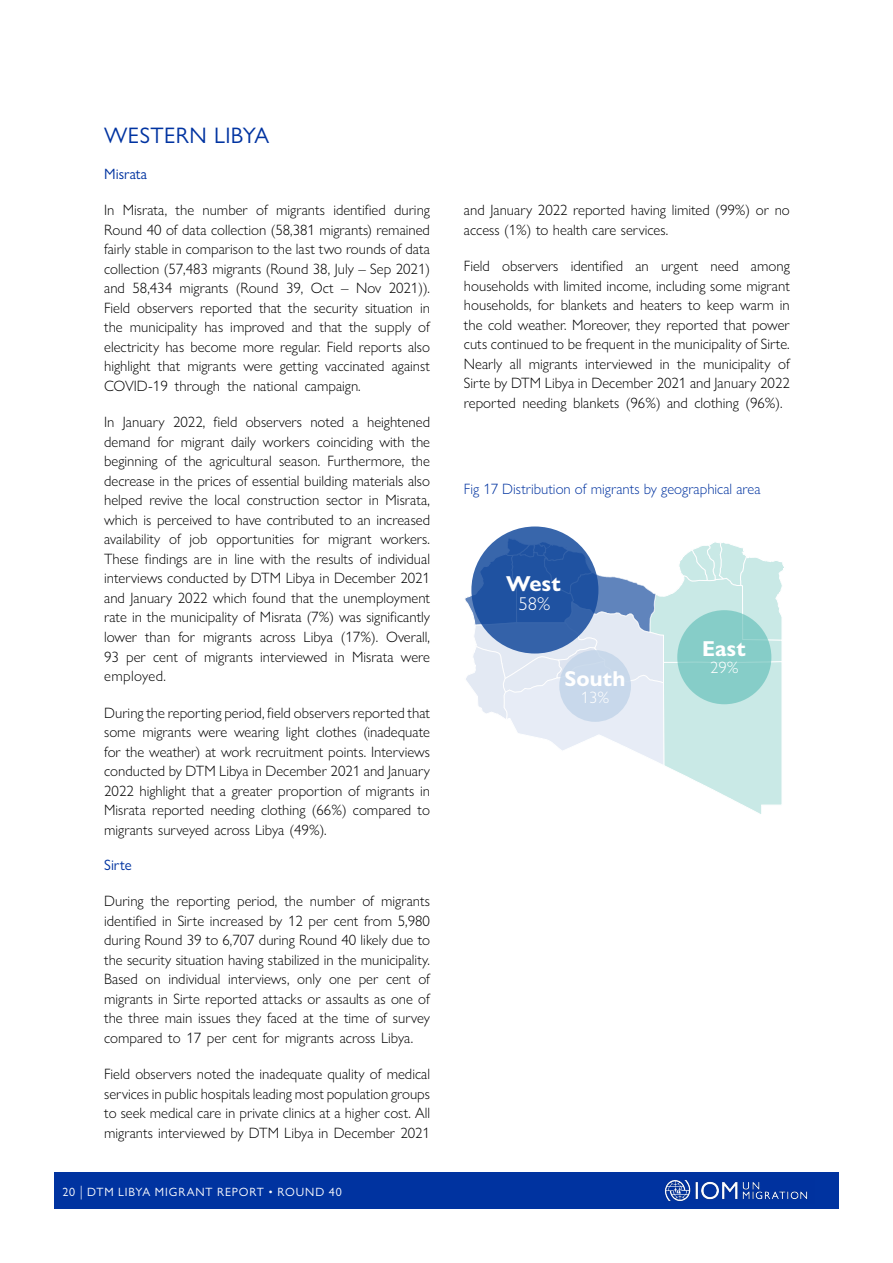
<style>
.page{position:relative;width:893px;height:1263px;background:#fff}
.page>*{position:absolute;margin:0;border:0;box-sizing:border-box;transform-origin:0 0}
.t1{font:22.5px "Gill Sans Nova";letter-spacing:.02em;color:#0033a1}
.t2{font:700 21.6px "Gill Sans Nova";color:#fff}
.t3{font:300 18.6px "Gill Sans Nova";color:#fff}
.t4{font:300 16.5px "Gill Sans Nova";color:#fff}
.t5{font:300 15px/19.5px "Gill Sans Nova";color:#000;text-align:justify}
.t6{font:300 15px "Gill Sans Nova";color:#0033a0}
.t7{font:15px "Gill Sans Nova";color:#0033a0}
.t8{font:12px "Gill Sans Nova";letter-spacing:.07em;color:#fff}
.s1{font-weight:300;font-size:15px}
</style>
<div class="page">
<div style="left:54px;top:1172px;width:785px;height:37px;background:#0033a0"></div>
<img style="left:664px;top:1180px;width:144px;height:22px">
<svg style="left:465px;top:538px;width:319px;height:276px"></svg>
<div style="left:471px;top:526px;width:127px;height:127px;background:linear-gradient(to bottom,#2e5ea7,#2959a4);border-radius:64px"></div>
<div style="left:677px;top:610px;width:94px;height:94px;background:#86cdc8;border-radius:47px"></div>
<div style="left:559px;top:650px;width:72px;height:72px;background:#c3d5e9;border-radius:36px"></div>
<h1 class="t1" style="left:104px;top:122px;width:167px">WESTERN LIBYA</h1>
<p class="t7" style="left:104px;top:165px;width:45px">Misrata</p>
<p class="t5" style="left:104px;top:200px;width:327px">In Misrata, the number of migrants identified during Round 40 of data collection (58,381 migrants) remained fairly stable in comparison to the last two rounds of data collection (57,483 migrants (Round 38, July – Sep 2021) and 58,434 migrants (Round 39, Oct – Nov 2021)).<br>Field observers reported that the security situation in the municipality has improved and that the supply of electricity has become more regular. Field reports also highlight that migrants were getting vaccinated against COVID-19 through the national campaign.</p>
<p class="t5" style="left:104px;top:412px;width:327px">In January 2022, field observers noted a heightened demand for migrant daily workers coinciding with the beginning of the agricultural season. Furthermore, the decrease in the prices of essential building materials also helped revive the local construction sector in Misrata, which is perceived to have contributed to an increased availability of job opportunities for migrant workers.<br>These findings are in line with the results of individual interviews conducted by DTM Libya in December 2021 and January 2022 which found that the unemployment rate in the municipality of Misrata (7%) was significantly lower than for migrants across Libya (17%). Overall, 93 per cent of migrants interviewed in Misrata were employed.</p>
<p class="t5" style="left:104px;top:702px;width:327px">During the reporting period, field observers reported that some migrants were wearing light clothes (inadequate for the weather) at work recruitment points. Interviews conducted by DTM Libya in December 2021 and January 2022 highlight that a greater proportion of migrants in Misrata reported needing clothing (66%) compared to migrants surveyed across Libya (49%).</p>
<p class="t7" style="left:104px;top:855px;width:29px">Sirte</p>
<p class="t5" style="left:104px;top:891px;width:327px">During the reporting period, the number of migrants identified in Sirte increased by 12 per cent from 5,980 during Round 39 to 6,707 during Round 40 likely due to the security situation having stabilized in the municipality.<br>Based on individual interviews, only one per cent of migrants in Sirte reported attacks or assaults as one of the three main issues they faced at the time of survey compared to 17 per cent for migrants across Libya.</p>
<p class="t5" style="left:104px;top:1064px;width:327px">Field observers noted the inadequate quality of medical services in public hospitals leading most population groups to seek medical care in private clinics at a higher cost. All migrants interviewed by DTM Libya in December 2021</p>
<p class="t8" style="left:63px;top:1184px;width:281px">20 <span class="s1">|</span> DTM LIBYA MIGRANT REPORT • ROUND 40</p>
<p class="t5" style="left:464px;top:200px;width:327px">and January 2022 reported having limited (99%) or no access (1%) to health care services.</p>
<p class="t5" style="left:464px;top:256px;width:327px">Field observers identified an urgent need among households with limited income, including some migrant households, for blankets and heaters to keep warm in the cold weather. Moreover, they reported that power cuts continued to be frequent in the municipality of Sirte.<br>Nearly all migrants interviewed in the municipality of Sirte by DTM Libya in December 2021 and January 2022 reported needing blankets (96%) and clothing (96%).</p>
<p class="t6" style="left:464px;top:479px;width:298px">Fig 17 Distribution of migrants by geographical area</p>
<h2 class="t2" style="left:506px;top:571px;width:56px">West</h2>
<p class="t3" style="left:519px;top:592px;width:33px">58%</p>
<h2 class="t2" style="left:564px;top:665px;width:62px">South</h2>
<p class="t4" style="left:581px;top:687px;width:30px">13%</p>
<h2 class="t2" style="left:702px;top:635px;width:45px">East</h2>
<p class="t4" style="left:710px;top:657px;width:30px">29%</p>
</div>
